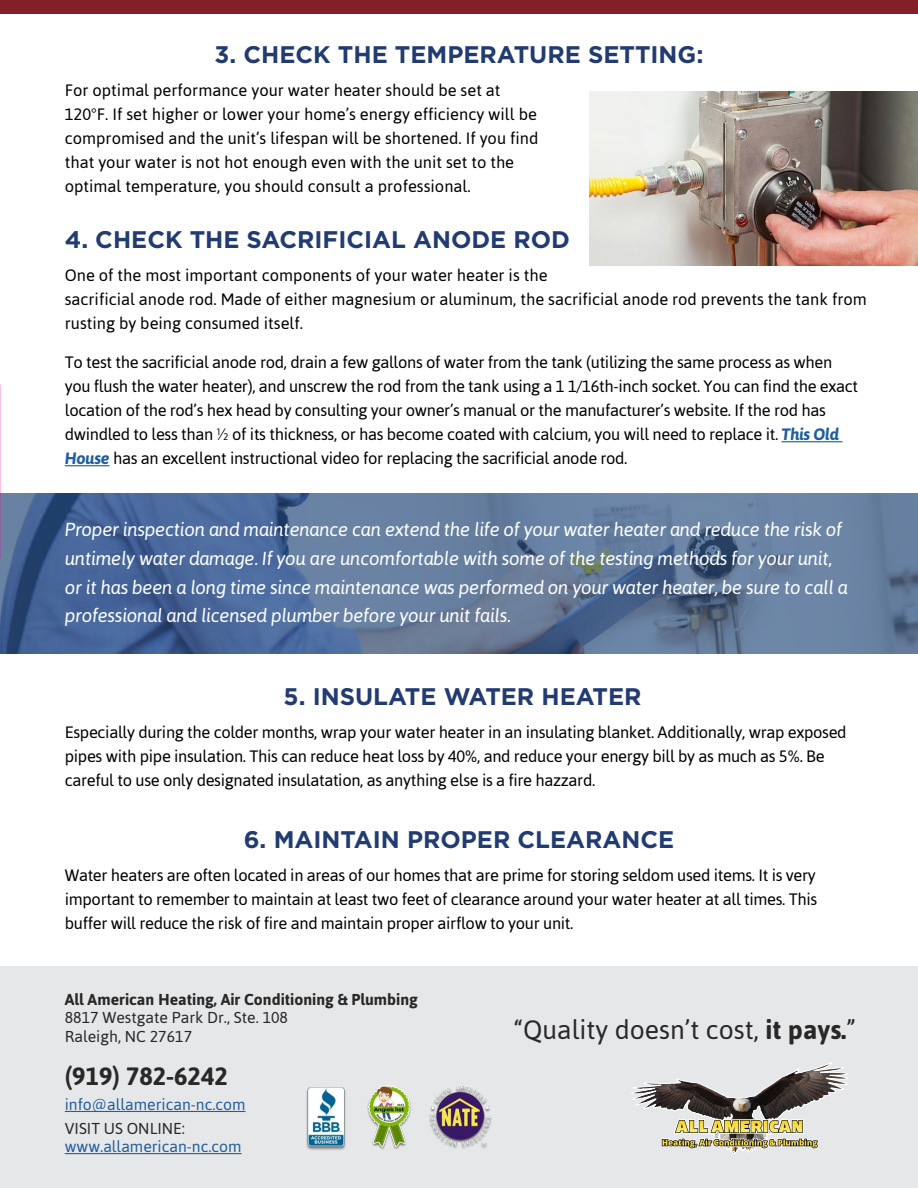
<style>
.page{position:relative;width:918px;height:1188px;background:#fff}
.page>*{position:absolute;margin:0;border:0;box-sizing:border-box;transform-origin:0 0}
.t1{font:26.55px "Asap";color:#292829}
.t2{font:700 25.05px "Asap";color:#292829}
.t3{font:700 24px "Gotham";color:#223b72}
.t4{font:italic 18.75px/29px "Asap";letter-spacing:-.02em;color:#fff}
.t5{font:16.5px/24px "Asap";letter-spacing:-.02em;color:#000}
.t6{font:16.5px/24px "Asap";color:#000}
.t7{font:15.75px/18px "Asap";color:#292829}
.t8{font:15.75px "Asap";color:#215e9e}
.t9{font:700 15.75px "Asap";color:#292829}
.s1{font-weight:700;font-style:italic;color:#215e9e}
.s2{font-weight:700}
</style>
<div class="page">
<div style="left:0;top:0;width:918px;height:14px;background:#831f27"></div>
<hr style="left:782px;top:441px;width:60px;height:1px;background:#215e9e">
<hr style="left:65px;top:465px;width:45px;height:1px;background:#215e9e">
<img style="left:0;top:493px;width:918px;height:161px">
<div style="left:0;top:967px;width:918px;height:221px;background:#e6e7e8"></div>
<svg style="left:631px;top:1063px;width:217px;height:91px"></svg>
<hr style="left:65px;top:1111px;width:181px;height:1px;background:#215e9e">
<hr style="left:65px;top:1153px;width:177px;height:1px;background:#215e9e">
<img style="left:367px;top:1085px;width:44px;height:65px">
<img style="left:306px;top:1087px;width:40px;height:63px">
<img style="left:429px;top:1086px;width:62px;height:63px">
<img style="left:0;top:384px;width:1px;height:174px">
<img style="left:590px;top:92px;width:328px;height:174px">
<h3 class="t3" style="left:214px;top:39px;width:491px">3. CHECK THE TEMPERATURE SETTING:</h3>
<p class="t6" style="left:65px;top:78px;width:475px">For optimal performance your water heater should be set at 120°F. If set higher or lower your home’s energy efficiency will be compromised and the unit’s lifespan will be shortened. If you find that your water is not hot enough even with the unit set to the optimal temperature, you should consult a professional.</p>
<h3 class="t3" style="left:65px;top:224px;width:507px">4. CHECK THE SACRIFICIAL ANODE ROD</h3>
<p class="t6" style="left:65px;top:263px;width:803px">One of the most important components of your water heater is the<br>sacrificial anode rod. Made of either magnesium or aluminum, the sacrificial anode rod prevents the tank from rusting by being consumed itself.</p>
<p class="t5" style="left:65px;top:350px;width:795px">To test the sacrificial anode rod, drain a few gallons of water from the tank (utilizing the same process as when you flush the water heater), and unscrew the rod from the tank using a 1 1/16th-inch socket. You can find the exact location of the rod’s hex head by consulting your owner’s manual or the manufacturer’s website. If the rod has dwindled to less than ½ of its thickness, or has become coated with calcium, you will need to replace it. <span class="s1">This Old House</span> has an excellent instructional video for replacing the sacrificial anode rod.</p>
<p class="t4" style="left:65px;top:514px;width:785px">Proper inspection and maintenance can extend the life of your water heater and reduce the risk of untimely water damage. If you are uncomfortable with some of the testing methods for your unit, or it has been a long time since maintenance was performed on your water heater, be sure to call a professional and licensed plumber before your unit fails.</p>
<h3 class="t3" style="left:284px;top:681px;width:360px">5. INSULATE WATER HEATER</h3>
<p class="t5" style="left:65px;top:720px;width:783px">Especially during the colder months, wrap your water heater in an insulating blanket. Additionally, wrap exposed pipes with pipe insulation. This can reduce heat loss by 40%, and reduce your energy bill by as much as 5%. Be careful to use only designated insulatation, as anything else is a fire hazzard.</p>
<h3 class="t3" style="left:244px;top:824px;width:432px">6. MAINTAIN PROPER CLEARANCE</h3>
<p class="t5" style="left:65px;top:863px;width:754px;text-align:justify">Water heaters are often located in areas of our homes that are prime for storing seldom used items. It is very important to remember to maintain at least two feet of clearance around your water heater at all times. This buffer will reduce the risk of fire and maintain proper airflow to your unit.</p>
<p class="t9" style="left:65px;top:991px;width:355px">All American Heating, Air Conditioning &amp; Plumbing</p>
<p class="t7" style="left:65px;top:1009px;width:225px">8817 Westgate Park Dr., Ste. 108<br>Raleigh, NC 27617</p>
<h2 class="t2" style="left:65px;top:1062px;width:164px">(919) 782-6242</h2>
<p class="t8" style="left:65px;top:1095px;width:182px">info@allamerican-nc.com</p>
<p class="t7" style="left:65px;top:1119px;width:122px">VISIT US ONLINE:</p>
<p class="t8" style="left:65px;top:1137px;width:178px">www.allamerican-nc.com</p>
<h1 class="t1" style="left:514px;top:1015px;width:344px">“Quality doesn’t cost, <span class="s2">it pays.</span>”</h1>
</div>
